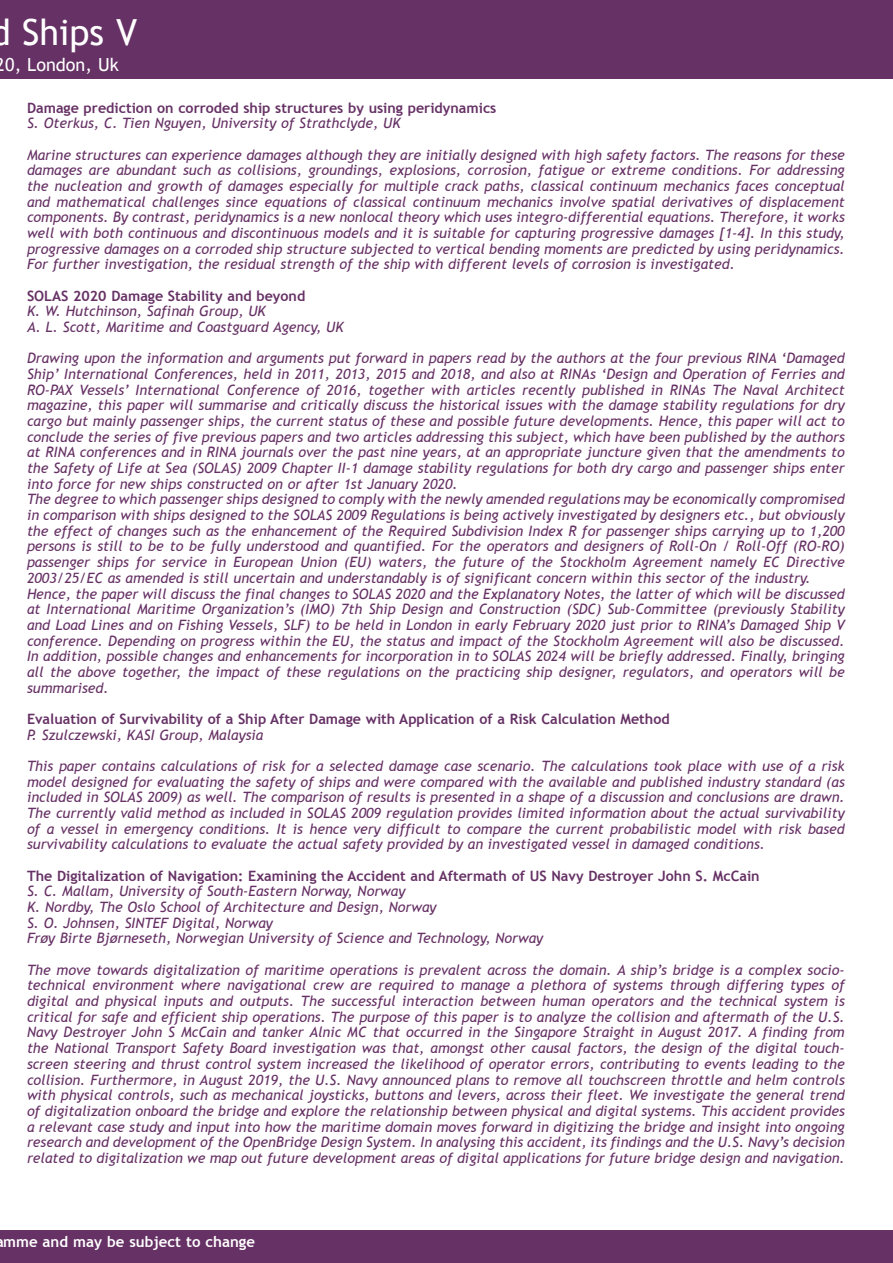
<style>
.page{position:relative;width:893px;height:1263px;background:#fff}
.page>*{position:absolute;margin:0;border:0;box-sizing:border-box;transform-origin:0 0}
.t1{font:36px "Trebuchet MS";color:#fff}
.t2{font:18px "Trebuchet MS";color:#fff}
.t3{font:700 15px "Trebuchet MS";color:#fff}
.TEXT{font:italic 14.25px/15.8px "Trebuchet MS";color:#663165;text-align:justify}
.TEXT-2{font:700 14.25px "Trebuchet MS";color:#663165}
</style>
<div class="page">
<div style="left:0;top:0;width:893px;height:78px;background:#663165"></div>
<div style="left:0;top:1230px;width:893px;height:33px;background:#663165"></div>
<h1 class="t1" style="left:22px;top:11px;width:116px">Ships V</h1>
<p class="t2" style="left:-4px;top:54px;width:124px">20, London, Uk</p>
<p class="TEXT-2" style="left:27px;top:99px;width:471px">Damage prediction on corroded ship structures by using peridynamics</p>
<p class="TEXT" style="left:27px;top:115px;width:375px">S. Oterkus, C. Tien Nguyen, University of Strathclyde, UK</p>
<p class="TEXT" style="left:27px;top:147px;width:819px">Marine structures can experience damages although they are initially designed with high safety factors. The reasons for these damages are abundant such as collisions, groundings, explosions, corrosion, fatigue or extreme conditions. For addressing the nucleation and growth of damages especially for multiple crack paths, classical continuum mechanics faces conceptual and mathematical challenges since equations of classical continuum mechanics involve spatial derivatives of displacement components. By contrast, peridynamics is a new nonlocal theory which uses integro-differential equations. Therefore, it works well with both continuous and discontinuous models and it is suitable for capturing progressive damages [1-4]. In this study, progressive damages on a corroded ship structure subjected to vertical bending moments are predicted by using peridynamics.<br>For further investigation, the residual strength of the ship with different levels of corrosion is investigated.</p>
<p class="TEXT-2" style="left:27px;top:287px;width:280px">SOLAS 2020 Damage Stability and beyond</p>
<p class="TEXT" style="left:27px;top:304px;width:240px">K. W. Hutchinson, Safinah Group, UK</p>
<p class="TEXT" style="left:27px;top:319px;width:318px">A. L. Scott, Maritime and Coastguard Agency, UK</p>
<p class="TEXT" style="left:27px;top:351px;width:819px">Drawing upon the information and arguments put forward in papers read by the authors at the four previous RINA ‘Damaged Ship’ International Conferences, held in 2011, 2013, 2015 and 2018, and also at RINAs ‘Design and Operation of Ferries and RO-PAX Vessels’ International Conference of 2016, together with articles recently published in RINAs The Naval Architect magazine, this paper will summarise and critically discuss the historical issues with the damage stability regulations for dry cargo but mainly passenger ships, the current status of these and possible future developments. Hence, this paper will act to conclude the series of five previous papers and two articles addressing this subject, which have been published by the authors at RINA conferences and in RINA journals over the past nine years, at an appropriate juncture given that the amendments to the Safety of Life at Sea (SOLAS) 2009 Chapter II-1 damage stability regulations for both dry cargo and passenger ships enter into force for new ships constructed on or after 1st January 2020.</p>
<p class="TEXT" style="left:27px;top:492px;width:819px">The degree to which passenger ships designed to comply with the newly amended regulations may be economically compromised in comparison with ships designed to the SOLAS 2009 Regulations is being actively investigated by designers etc., but obviously the effect of changes such as the enhancement of the Required Subdivision Index R for passenger ships carrying up to 1,200 persons is still to be to be fully understood and quantified. For the operators and designers of Roll-On / Roll-Off (RO-RO) passenger ships for service in European Union (EU) waters, the future of the Stockholm Agreement namely EC Directive 2003/25/EC as amended is still uncertain and understandably is of significant concern within this sector of the industry.</p>
<p class="TEXT" style="left:27px;top:586px;width:819px">Hence, the paper will discuss the final changes to SOLAS 2020 and the Explanatory Notes, the latter of which will be discussed at International Maritime Organization’s (IMO) 7th Ship Design and Construction (SDC) Sub-Committee (previously Stability and Load Lines and on Fishing Vessels, SLF) to be held in London in early February 2020 just prior to RINA’s Damaged Ship V conference. Depending on progress within the EU, the status and impact of the Stockholm Agreement will also be discussed.<br>In addition, possible changes and enhancements for incorporation in to SOLAS 2024 will be briefly addressed. Finally, bringing all the above together, the impact of these regulations on the practicing ship designer, regulators, and operators will be summarised.</p>
<p class="TEXT-2" style="left:27px;top:710px;width:644px">Evaluation of Survivability of a Ship After Damage with Application of a Risk Calculation Method</p>
<p class="TEXT" style="left:27px;top:727px;width:238px">P. Szulczewski, KASI Group, Malaysia</p>
<p class="TEXT" style="left:27px;top:758px;width:819px">This paper contains calculations of risk for a selected damage case scenario. The calculations took place with use of a risk model designed for evaluating the safety of ships and were compared with the available and published industry standard (as included in SOLAS 2009) as well. The comparison of results is presented in a shape of a discussion and conclusions are drawn.<br>The currently valid method as included in SOLAS 2009 regulation provides limited information about the actual survivability of a vessel in emergency conditions. It is hence very difficult to compare the current probabilistic model with risk based survivability calculations to evaluate the actual safety provided by an investigated vessel in damaged conditions.</p>
<p class="TEXT-2" style="left:27px;top:867px;width:734px">The Digitalization of Navigation: Examining the Accident and Aftermath of US Navy Destroyer John S. McCain</p>
<p class="TEXT" style="left:27px;top:883px;width:380px">S. C. Mallam, University of South-Eastern Norway, Norway</p>
<p class="TEXT" style="left:27px;top:899px;width:411px">K. Nordby, The Oslo School of Architecture and Design, Norway</p>
<p class="TEXT" style="left:27px;top:915px;width:247px">S. O. Johnsen, SINTEF Digital, Norway</p>
<p class="TEXT" style="left:27px;top:931px;width:518px">Frøy Birte Bjørneseth, Norwegian University of Science and Technology, Norway</p>
<p class="TEXT" style="left:27px;top:962px;width:819px">The move towards digitalization of maritime operations is prevalent across the domain. A ship’s bridge is a complex socio&shy;technical environment where navigational crew are required to manage a plethora of systems through differing types of digital and physical inputs and outputs. The successful interaction between human operators and the technical system is critical for safe and efficient ship operations. The purpose of this paper is to analyze the collision and aftermath of the U.S.<br>Navy Destroyer John S McCain and tanker Alnic MC that occurred in the Singapore Straight in August 2017. A finding from the National Transport Safety Board investigation was that, amongst other causal factors, the design of the digital touch&shy;screen steering and thrust control system increased the likelihood of operator errors, contributing to events leading to the collision. Furthermore, in August 2019, the U.S. Navy announced plans to remove all touchscreen throttle and helm controls with physical controls, such as mechanical joysticks, buttons and levers, across their fleet. We investigate the general trend of digitalization onboard the bridge and explore the relationship between physical and digital systems. This accident provides a relevant case study and input into how the maritime domain moves forward in digitizing the bridge and insight into ongoing research and development of the OpenBridge Design System. In analysing this accident, its findings and the U.S. Navy’s decision related to digitalization we map out future development areas of digital applications for future bridge design and navigation.</p>
<p class="t3" style="left:3px;top:1232px;width:253px">mme and may be subject to change</p>
</div>
